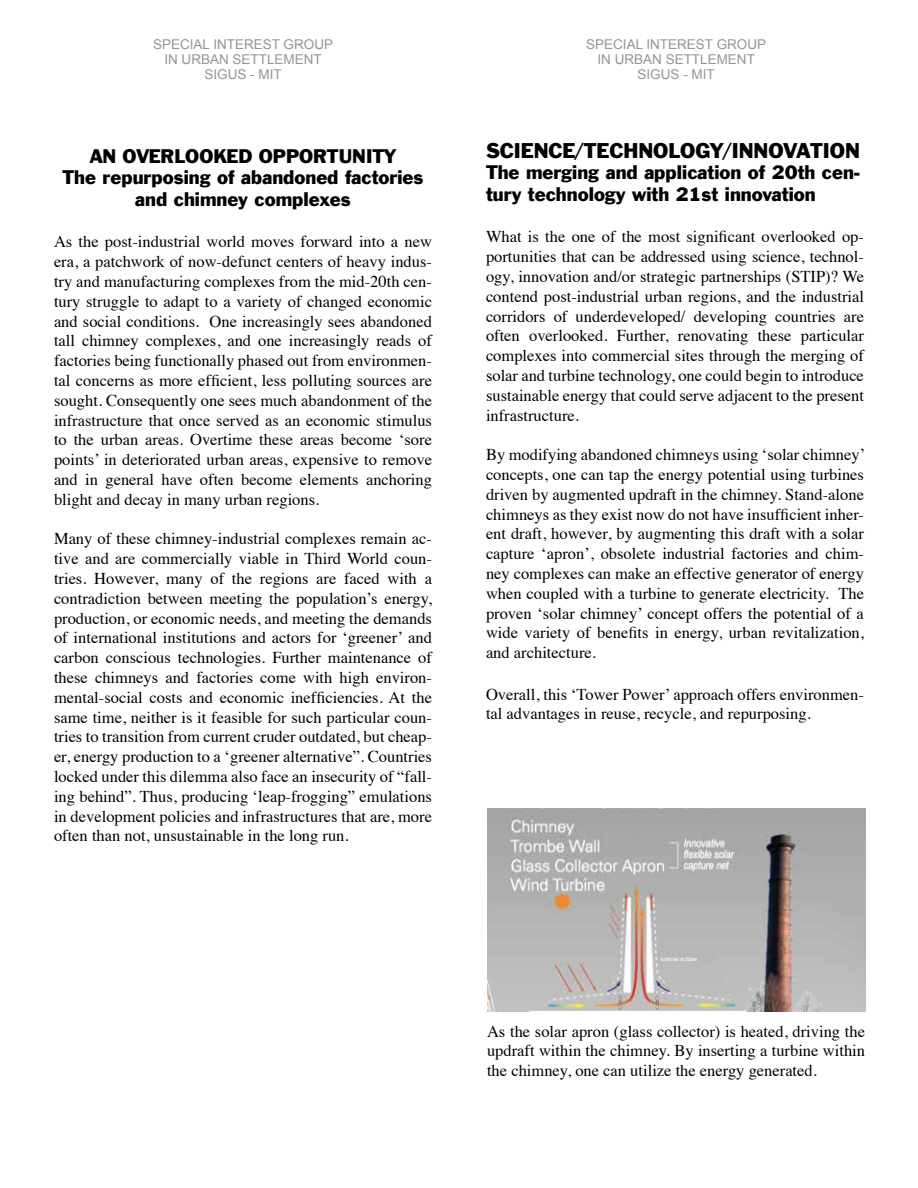
<style>
.page{position:relative;width:918px;height:1188px;background:#fff}
.page>*{position:absolute;margin:0;border:0;box-sizing:border-box;transform-origin:0 0}
.t1{font:19.5px "Franklin Gothic";color:#000}
.t2{font:18px/21.6px "Franklin Gothic";color:#000;text-align:center}
.t3{font:16.5px/19.8px "Times";color:#000;text-align:justify}
.t4{font:13.5px/15px "Arial";color:#939598;text-align:center}
</style>
<div class="page">
<img style="left:487px;top:808px;width:378px;height:203px">
<p class="t4" style="left:153px;top:37px;width:182px">SPECIAL INTEREST GROUP<br>IN URBAN SETTLEMENT<br>SIGUS - MIT</p>
<p class="t2" style="left:63px;top:146px;width:362px">AN OVERLOOKED OPPORTUNITY<br>The repurposing of abandoned factories and chimney complexes</p>
<p class="t3" style="left:54px;top:231px;width:380px">As the post-industrial world moves forward into a new era, a patchwork of now-defunct centers of heavy indus&shy;try and manufacturing complexes from the mid-20th cen&shy;tury struggle to adapt to a variety of changed economic and social conditions. One increasingly sees abandoned tall chimney complexes, and one increasingly reads of factories being functionally phased out from environmen&shy;tal concerns as more efficient, less polluting sources are sought. Consequently one sees much abandonment of the infrastructure that once served as an economic stimulus to the urban areas. Overtime these areas become ‘sore points’ in deteriorated urban areas, expensive to remove and in general have often become elements anchoring blight and decay in many urban regions.</p>
<p class="t3" style="left:54px;top:528px;width:380px">Many of these chimney-industrial complexes remain ac&shy;tive and are commercially viable in Third World coun&shy;tries. However, many of the regions are faced with a contradiction between meeting the population’s energy, production, or economic needs, and meeting the demands of international institutions and actors for ‘greener’ and carbon conscious technologies. Further maintenance of these chimneys and factories come with high environ&shy;mental-social costs and economic inefficiencies. At the same time, neither is it feasible for such particular coun&shy;tries to transition from current cruder outdated, but cheap&shy;er, energy production to a ‘greener alternative”. Countries locked under this dilemma also face an insecurity of “fall&shy;ing behind”. Thus, producing ‘leap-frogging” emulations in development policies and infrastructures that are, more often than not, unsustainable in the long run.</p>
<p class="t4" style="left:586px;top:37px;width:182px">SPECIAL INTEREST GROUP<br>IN URBAN SETTLEMENT<br>SIGUS - MIT</p>
<p class="t1" style="left:486px;top:138px;width:376px">SCIENCE/TECHNOLOGY/INNOVATION</p>
<p class="t2" style="left:486px;top:162px;width:376px;text-align:left">The merging and application of 20th cen&shy;tury technology with 21st innovation</p>
<p class="t3" style="left:486px;top:226px;width:380px">What is the one of the most significant overlooked op&shy;portunities that can be addressed using science, technol&shy;ogy, innovation and/or strategic partnerships (STIP)? We contend post-industrial urban regions, and the industrial corridors of underdeveloped/ developing countries are often overlooked. Further, renovating these particular complexes into commercial sites through the merging of solar and turbine technology, one could begin to introduce sustainable energy that could serve adjacent to the present infrastructure.</p>
<p class="t3" style="left:486px;top:443px;width:381px">By modifying abandoned chimneys using ‘solar chimney’ concepts, one can tap the energy potential using turbines driven by augmented updraft in the chimney. Stand-alone chimneys as they exist now do not have insufficient inher&shy;ent draft, however, by augmenting this draft with a solar capture ‘apron’, obsolete industrial factories and chim&shy;ney complexes can make an effective generator of energy when coupled with a turbine to generate electricity. The proven ‘solar chimney’ concept offers the potential of a wide variety of benefits in energy, urban revitalization, and architecture.</p>
<p class="t3" style="left:486px;top:683px;width:379px">Overall, this ‘Tower Power’ approach offers environmen&shy;tal advantages in reuse, recycle, and repurposing.</p>
<p class="t3" style="left:487px;top:1020px;width:380px">As the solar apron (glass collector) is heated, driving the updraft within the chimney. By inserting a turbine within the chimney, one can utilize the energy generated.</p>
</div>
